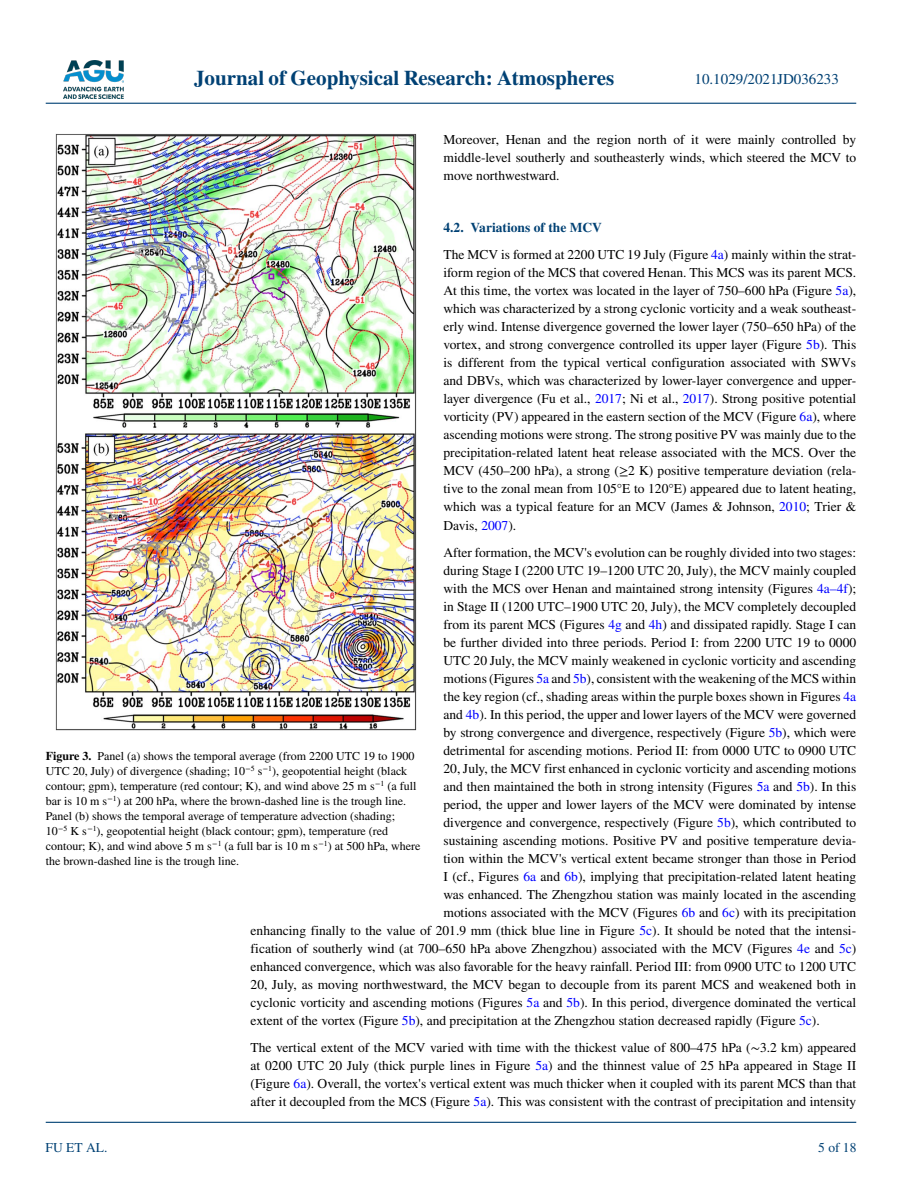
<style>
.page{position:relative;width:902px;height:1183px;background:#fff}
.page>*{position:absolute;margin:0;border:0;box-sizing:border-box;transform-origin:0 0}
.t1{font:700 21px "STIX";color:#004174}
.t2{font:15px "STIX";color:#004174}
.t3{font:13.5px/18px "STIX";color:#000;text-align:justify}
.t4{font:13.5px "STIX";color:#004174}
.t5{font:12px/15px "STIX";color:#000}
.s1{font-weight:700;color:#004174}
.s2{color:#00f}
.s3{font-weight:700}
</style>
<div class="page">
<img style="left:63px;top:60px;width:60px;height:39px">
<hr style="left:46px;top:103px;width:810px;height:1px;background:#004174">
<hr style="left:46px;top:1121px;width:810px;height:1px;background:#004174">
<img style="left:55px;top:134px;width:361px;height:596px">
<h1 class="t1" style="left:194px;top:66px;width:422px">Journal of Geophysical Research: Atmospheres</h1>
<p class="t2" style="left:694px;top:69px;width:146px">10.1029/2021JD036233</p>
<p class="t3" style="left:443px;top:131px;width:414px">Moreover, Henan and the region north of it were mainly controlled by middle-level southerly and southeasterly winds, which steered the MCV to move northwestward.</p>
<p class="t3" style="left:443px;top:215px;width:414px;line-height:27px"><span class="s1">4.2. Variations of the MCV<br></span>The MCV is formed at 2200 UTC 19 July (Figure <span class="s2">4a</span>) mainly within the strat-</p>
<p class="t3" style="left:443px;top:265px;width:414px">iform region of the MCS that covered Henan. This MCS was its parent MCS.<br>At this time, the vortex was located in the layer of 750–600 hPa (Figure <span class="s2">5a</span>), which was characterized by a strong cyclonic vorticity and a weak southeast&shy;erly wind. Intense divergence governed the lower layer (750–650 hPa) of the vortex, and strong convergence controlled its upper layer (Figure <span class="s2">5b</span>). This is different from the typical vertical configuration associated with SWVs and DBVs, which was characterized by lower-layer convergence and upper&shy;layer divergence (Fu et al., <span class="s2">2017</span>; Ni et al., <span class="s2">2017</span>). Strong positive potential vorticity (PV) appeared in the eastern section of the MCV (Figure <span class="s2">6a</span>), where ascending motions were strong. The strong positive PV was mainly due to the precipitation-related latent heat release associated with the MCS. Over the MCV (450–200 hPa), a strong (≥2 K) positive temperature deviation (rela&shy;tive to the zonal mean from 105°E to 120°E) appeared due to latent heating, which was a typical feature for an MCV (James &amp; Johnson, <span class="s2">2010</span>; Trier &amp; Davis, <span class="s2">2007</span>).</p>
<p class="t3" style="left:443px;top:543px;width:414px">After formation, the MCV's evolution can be roughly divided into two stages:</p>
<p class="t3" style="left:443px;top:561px;width:414px">during Stage I (2200 UTC 19–1200 UTC 20, July), the MCV mainly coupled</p>
<p class="t3" style="left:443px;top:579px;width:414px">with the MCS over Henan and maintained strong intensity (Figures <span class="s2">4a–4f</span>);</p>
<p class="t3" style="left:443px;top:597px;width:414px">in Stage II (1200 UTC–1900 UTC 20, July), the MCV completely decoupled</p>
<p class="t3" style="left:443px;top:615px;width:414px">from its parent MCS (Figures <span class="s2">4g</span> and <span class="s2">4h</span>) and dissipated rapidly. Stage I can</p>
<p class="t3" style="left:443px;top:633px;width:414px">be further divided into three periods. Period I: from 2200 UTC 19 to 0000</p>
<p class="t3" style="left:443px;top:651px;width:414px">UTC 20 July, the MCV mainly weakened in cyclonic vorticity and ascending</p>
<p class="t3" style="left:443px;top:669px;width:414px">motions (Figures <span class="s2">5a</span> and <span class="s2">5b</span>), consistent with the weakening of the MCS within</p>
<p class="t3" style="left:443px;top:687px;width:414px">the key region (cf., shading areas within the purple boxes shown in Figures <span class="s2">4a</span></p>
<p class="t3" style="left:443px;top:705px;width:414px">and <span class="s2">4b</span>). In this period, the upper and lower layers of the MCV were governed</p>
<p class="t3" style="left:443px;top:723px;width:414px">by strong convergence and divergence, respectively (Figure <span class="s2">5b</span>), which were</p>
<p class="t3" style="left:443px;top:741px;width:414px">detrimental for ascending motions. Period II: from 0000 UTC to 0900 UTC</p>
<p class="t3" style="left:443px;top:759px;width:414px">20, July, the MCV first enhanced in cyclonic vorticity and ascending motions</p>
<p class="t3" style="left:443px;top:777px;width:414px">and then maintained the both in strong intensity (Figures <span class="s2">5a</span> and <span class="s2">5b</span>). In this</p>
<p class="t3" style="left:443px;top:795px;width:414px">period, the upper and lower layers of the MCV were dominated by intense</p>
<p class="t3" style="left:443px;top:813px;width:414px">divergence and convergence, respectively (Figure <span class="s2">5b</span>), which contributed to</p>
<p class="t3" style="left:443px;top:831px;width:414px">sustaining ascending motions. Positive PV and positive temperature devia-</p>
<p class="t3" style="left:443px;top:849px;width:414px">tion within the MCV's vertical extent became stronger than those in Period</p>
<p class="t3" style="left:443px;top:867px;width:414px">I (cf., Figures <span class="s2">6a</span> and <span class="s2">6b</span>), implying that precipitation-related latent heating</p>
<p class="t3" style="left:443px;top:885px;width:414px">was enhanced. The Zhengzhou station was mainly located in the ascending</p>
<p class="t3" style="left:443px;top:903px;width:414px">motions associated with the MCV (Figures <span class="s2">6b</span> and <span class="s2">6c</span>) with its precipitation</p>
<p class="t3" style="left:250px;top:921px;width:607px">enhancing finally to the value of 201.9 mm (thick blue line in Figure <span class="s2">5c</span>). It should be noted that the intensi-</p>
<p class="t3" style="left:250px;top:939px;width:607px">fication of southerly wind (at 700–650 hPa above Zhengzhou) associated with the MCV (Figures <span class="s2">4e</span> and <span class="s2">5c</span>)</p>
<p class="t3" style="left:250px;top:957px;width:607px">enhanced convergence, which was also favorable for the heavy rainfall. Period III: from 0900 UTC to 1200 UTC</p>
<p class="t3" style="left:250px;top:975px;width:607px">20, July, as moving northwestward, the MCV began to decouple from its parent MCS and weakened both in</p>
<p class="t3" style="left:250px;top:993px;width:607px">cyclonic vorticity and ascending motions (Figures <span class="s2">5a</span> and <span class="s2">5b</span>). In this period, divergence dominated the vertical</p>
<p class="t3" style="left:250px;top:1011px;width:570px">extent of the vortex (Figure <span class="s2">5b</span>), and precipitation at the Zhengzhou station decreased rapidly (Figure <span class="s2">5c</span>).</p>
<p class="t3" style="left:250px;top:1038px;width:607px">The vertical extent of the MCV varied with time with the thickest value of 800–475 hPa (∼3.2 km) appeared at 0200 UTC 20 July (thick purple lines in Figure <span class="s2">5a</span>) and the thinnest value of 25 hPa appeared in Stage II (Figure <span class="s2">6a</span>). Overall, the vortex's vertical extent was much thicker when it coupled with its parent MCS than that after it decoupled from the MCS (Figure <span class="s2">5a</span>). This was consistent with the contrast of precipitation and intensity</p>
<p class="t5" style="left:46px;top:748px;width:376px"><span class="s3">Figure 3.</span> Panel (a) shows the temporal average (from 2200 UTC 19 to 1900<br>UTC 20, July) of divergence (shading; 10<sup>−5</sup> s<sup>−1</sup>), geopotential height (black contour; gpm), temperature (red contour; K), and wind above 25 m s<sup>−1</sup> (a full bar is 10 m s<sup>−1</sup>) at 200 hPa, where the brown-dashed line is the trough line.<br>Panel (b) shows the temporal average of temperature advection (shading;<br>10<sup>−5</sup> K s<sup>−1</sup>), geopotential height (black contour; gpm), temperature (red contour; K), and wind above 5 m s<sup>−1</sup> (a full bar is 10 m s<sup>−1</sup>) at 500 hPa, where the brown-dashed line is the trough line.</p>
<p class="t4" style="left:45px;top:1138px;width:63px">FU ET AL.</p>
<p class="t4" style="left:818px;top:1138px;width:40px">5 of 18</p>
</div>
